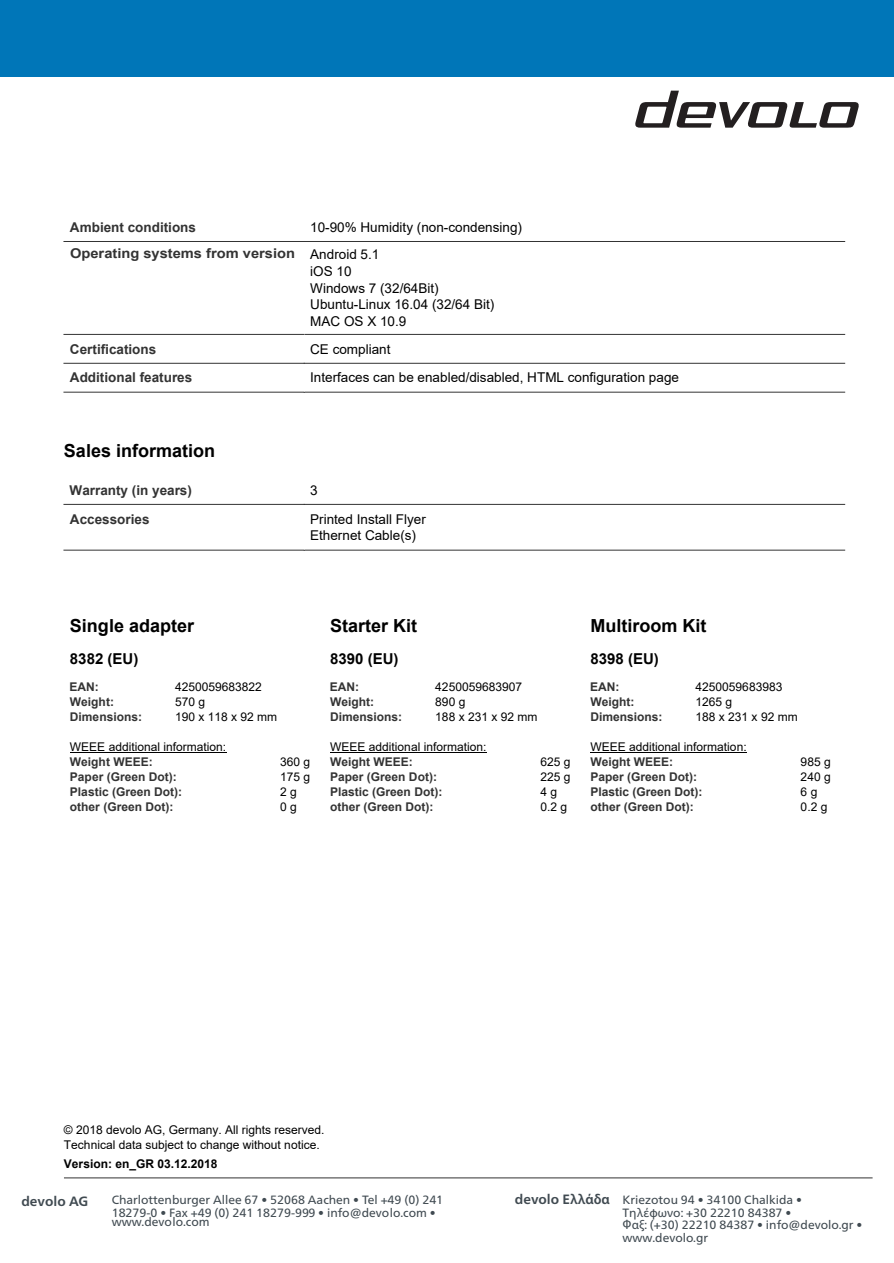
<style>
.page{position:relative;width:894px;height:1263px;background:#fff}
.page>*{position:absolute;margin:0;border:0;box-sizing:border-box;transform-origin:0 0}
.t1{font:700 18px "Arial";color:#000}
.t2{font:700 15px "Arial";color:#000}
.t3{font:13.5px/17.1px "Arial";color:#000}
.t4{font:700 13.5px "Arial";color:#333}
.t5{font:700 13.5px "Frutiger Neue LTW1 G";color:#404a51}
.t6{font:12px/15px "Arial";color:#000}
.t7{font:700 12px "Arial";color:#333}
.t8{font:12px/12.6px "Frutiger Neue LTW1 G";color:#404a51}
.t9{font:700 12px "Arial";color:#000}
.s1{font-weight:700;color:#333}
</style>
<div class="page">
<hr style="left:304px;top:550px;width:540px;height:1px;background:#333">
<hr style="left:64px;top:550px;width:240px;height:1px;background:#333">
<hr style="left:304px;top:504px;width:540px;height:1px;background:#333">
<hr style="left:64px;top:504px;width:240px;height:1px;background:#333">
<hr style="left:304px;top:392px;width:540px;height:1px;background:#333">
<hr style="left:64px;top:392px;width:240px;height:1px;background:#333">
<hr style="left:304px;top:363px;width:540px;height:1px;background:#333">
<hr style="left:64px;top:363px;width:240px;height:1px;background:#333">
<hr style="left:304px;top:334px;width:540px;height:1px;background:#333">
<hr style="left:64px;top:334px;width:240px;height:1px;background:#333">
<hr style="left:304px;top:241px;width:540px;height:1px;background:#333">
<hr style="left:64px;top:241px;width:240px;height:1px;background:#333">
<hr style="left:70px;top:752px;width:156px;height:1px;background:#000">
<hr style="left:330px;top:752px;width:156px;height:1px;background:#000">
<hr style="left:590px;top:752px;width:156px;height:1px;background:#000">
<hr style="left:64px;top:1177px;width:808px;height:1px;background:#333">
<div style="left:0;top:0;width:893px;height:77px;background:#0076b8"></div>
<svg style="left:635px;top:91px;width:224px;height:37px"></svg>
<p class="t4" style="left:70px;top:222px;width:127px">Ambient conditions</p>
<p class="t3" style="left:310px;top:220px;width:213px">10-90% Humidity (non-condensing)</p>
<p class="t3" style="left:310px;top:246px;width:185px;text-indent:-240px"><span class="s1">Operating systems from version</span> Android 5.1<br>iOS 10<br>Windows 7 (32/64Bit)<br>Ubuntu-Linux 16.04 (32/64 Bit)<br>MAC OS X 10.9</p>
<p class="t4" style="left:70px;top:344px;width:88px">Certifications</p>
<p class="t3" style="left:310px;top:341px;width:82px">CE compliant</p>
<p class="t4" style="left:70px;top:373px;width:124px">Additional features</p>
<p class="t3" style="left:310px;top:370px;width:370px">Interfaces can be enabled/disabled, HTML configuration page</p>
<h1 class="t1" style="left:64px;top:444px;width:153px">Sales information</h1>
<p class="t4" style="left:70px;top:485px;width:124px">Warranty (in years)</p>
<p class="t3" style="left:310px;top:483px;width:9px">3</p>
<p class="t4" style="left:70px;top:514px;width:81px">Accessories</p>
<p class="t3" style="left:310px;top:512px;width:117px">Printed Install Flyer<br>Ethernet Cable(s)</p>
<h1 class="t1" style="left:70px;top:619px;width:126px">Single adapter</h1>
<h1 class="t1" style="left:330px;top:619px;width:89px">Starter Kit</h1>
<h1 class="t1" style="left:590px;top:619px;width:117px">Multiroom Kit</h1>
<p class="t2" style="left:70px;top:653px;width:70px">8382 (EU)</p>
<p class="t7" style="left:70px;top:682px;width:31px">EAN:</p>
<p class="t6" style="left:175px;top:680px;width:88px">4250059683822</p>
<p class="t7" style="left:70px;top:697px;width:45px">Weight:</p>
<p class="t6" style="left:175px;top:695px;width:32px">570 g</p>
<p class="t7" style="left:70px;top:712px;width:74px">Dimensions:</p>
<p class="t6" style="left:175px;top:710px;width:104px">190 x 118 x 92 mm</p>
<p class="t6" style="left:70px;top:740px;width:158px">WEEE additional information:</p>
<p class="t7" style="left:70px;top:757px;width:84px">Weight WEEE:</p>
<p class="t6" style="left:280px;top:755px;width:32px">360 g</p>
<p class="t7" style="left:70px;top:772px;width:108px">Paper (Green Dot):</p>
<p class="t6" style="left:280px;top:770px;width:32px">175 g</p>
<p class="t7" style="left:70px;top:787px;width:114px">Plastic (Green Dot):</p>
<p class="t6" style="left:280px;top:785px;width:18px">2 g</p>
<p class="t7" style="left:70px;top:802px;width:105px">other (Green Dot):</p>
<p class="t6" style="left:280px;top:800px;width:18px">0 g</p>
<p class="t2" style="left:330px;top:653px;width:70px">8390 (EU)</p>
<p class="t7" style="left:330px;top:682px;width:31px">EAN:</p>
<p class="t6" style="left:435px;top:680px;width:88px">4250059683907</p>
<p class="t7" style="left:330px;top:697px;width:45px">Weight:</p>
<p class="t6" style="left:435px;top:695px;width:32px">890 g</p>
<p class="t7" style="left:330px;top:712px;width:74px">Dimensions:</p>
<p class="t6" style="left:435px;top:710px;width:104px">188 x 231 x 92 mm</p>
<p class="t6" style="left:330px;top:740px;width:158px">WEEE additional information:</p>
<p class="t7" style="left:330px;top:757px;width:84px">Weight WEEE:</p>
<p class="t6" style="left:540px;top:755px;width:32px">625 g</p>
<p class="t7" style="left:330px;top:772px;width:108px">Paper (Green Dot):</p>
<p class="t6" style="left:540px;top:770px;width:32px">225 g</p>
<p class="t7" style="left:330px;top:787px;width:114px">Plastic (Green Dot):</p>
<p class="t6" style="left:540px;top:785px;width:18px">4 g</p>
<p class="t7" style="left:330px;top:802px;width:105px">other (Green Dot):</p>
<p class="t6" style="left:540px;top:800px;width:28px">0.2 g</p>
<p class="t2" style="left:590px;top:653px;width:70px">8398 (EU)</p>
<p class="t7" style="left:590px;top:682px;width:31px">EAN:</p>
<p class="t6" style="left:695px;top:680px;width:88px">4250059683983</p>
<p class="t7" style="left:590px;top:697px;width:45px">Weight:</p>
<p class="t6" style="left:695px;top:695px;width:38px">1265 g</p>
<p class="t7" style="left:590px;top:712px;width:74px">Dimensions:</p>
<p class="t6" style="left:695px;top:710px;width:104px">188 x 231 x 92 mm</p>
<p class="t6" style="left:590px;top:740px;width:158px">WEEE additional information:</p>
<p class="t7" style="left:590px;top:757px;width:84px">Weight WEEE:</p>
<p class="t6" style="left:800px;top:755px;width:32px">985 g</p>
<p class="t7" style="left:590px;top:772px;width:108px">Paper (Green Dot):</p>
<p class="t6" style="left:800px;top:770px;width:32px">240 g</p>
<p class="t7" style="left:590px;top:787px;width:114px">Plastic (Green Dot):</p>
<p class="t6" style="left:800px;top:785px;width:18px">6 g</p>
<p class="t7" style="left:590px;top:802px;width:105px">other (Green Dot):</p>
<p class="t6" style="left:800px;top:800px;width:28px">0.2 g</p>
<p class="t6" style="left:64px;top:1124px;width:262px">© 2018 devolo AG, Germany. All rights reserved.<br>Technical data subject to change without notice.</p>
<p class="t9" style="left:64px;top:1159px;width:155px">Version: en_GR 03.12.2018</p>
<p class="t8" style="left:112px;top:1195px;width:333px">Charlottenburger Allee 67 • 52068 Aachen • Tel +49 (0) 241<br>18279-0 • Fax +49 (0) 241 18279-999 • info@devolo.com •</p>
<p class="t8" style="left:112px;top:1217px;width:99px">www.devolo.com</p>
<p class="t5" style="left:514px;top:1194px;width:96px">devolo Ελλάδα</p>
<p class="t5" style="left:21px;top:1195px;width:68px">devolo AG</p>
<p class="t8" style="left:622px;top:1195px;width:241px">Kriezotou 94 • 34100 Chalkida •<br>Τηλέφωνο: +30 22210 84387 •<br>Φαξ: (+30) 22210 84387 • info@devolo.gr • www.devolo.gr</p>
</div>
